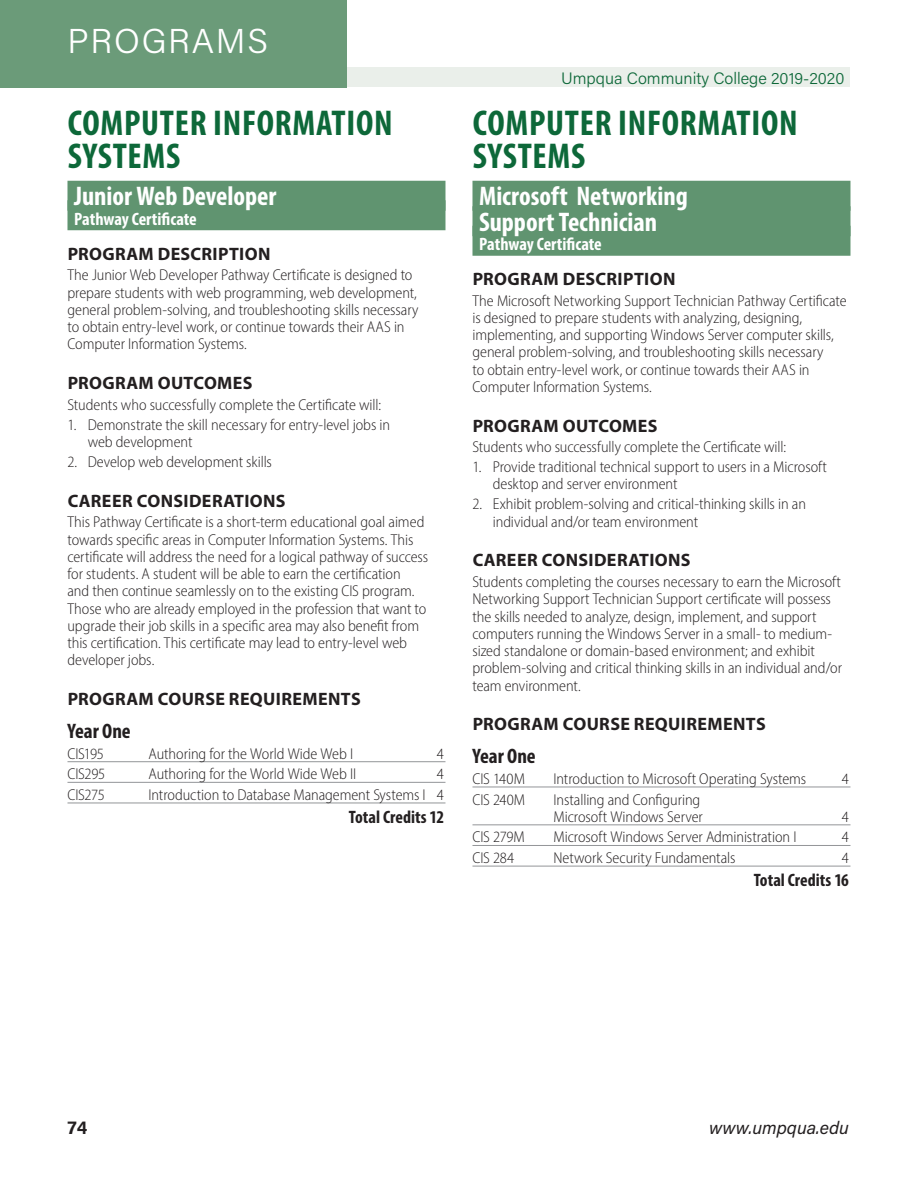
<style>
.page{position:relative;width:918px;height:1188px;background:#fff}
.page>*{position:absolute;margin:0;border:0;box-sizing:border-box;transform-origin:0 0}
.Green_CAPS_HEADS{font:700 condensed 36px/33px "Myriad Pro";letter-spacing:.02em;color:#0d6839}
.t1{font:300 34.5px "Acumin Pro";letter-spacing:.05em;color:#fff}
.Heads_white{font:700 condensed 27px "Myriad Pro";color:#fff}
.Year{font:700 condensed 21px "Myriad Pro";color:#231f20}
.Program_Description{font:700 18px "Myriad Pro";letter-spacing:.02em;color:#231f20}
.Text_white{font:700 condensed 18px "Myriad Pro";letter-spacing:-.005em;color:#fff}
.TABS_subhead{font:700 condensed 18px "Myriad Pro";color:#231f20}
.t2{font:italic 18px "Acumin Pro";color:#231f20}
.t3{font:700 18px "Acumin Pro";color:#231f20}
.t4{font:300 16.5px "Acumin Pro";color:#0d6839}
.text{font:300 semi-condensed 15.75px/17.2px "Myriad Pro";letter-spacing:-.005em;color:#231f20}
.RULES_courses{font:300 semi-condensed 15.75px/17.2px "Myriad Pro";letter-spacing:-.005em;color:#231f20}
.bulletponts{font:300 semi-condensed 15.75px/17.2px "Myriad Pro";letter-spacing:-.005em;color:#231f20}
</style>
<div class="page">
<div style="left:68px;top:68px;width:782px;height:19px;background:#eaefea"></div>
<div style="left:0;top:0;width:347px;height:87px;background:#6b9b79"></div>
<div style="left:472px;top:181px;width:378px;height:30px;background:#609470"></div>
<div style="left:472px;top:206px;width:378px;height:30px;background:#609470"></div>
<div style="left:472px;top:226px;width:378px;height:30px;background:#609470"></div>
<hr style="left:472px;top:787px;width:378px;height:1px;background:#939598">
<hr style="left:472px;top:824px;width:378px;height:1px;background:#939598">
<hr style="left:472px;top:845px;width:378px;height:1px;background:#939598">
<hr style="left:472px;top:866px;width:378px;height:1px;background:#939598">
<div style="left:67px;top:181px;width:378px;height:30px;background:#609470"></div>
<div style="left:67px;top:200px;width:378px;height:30px;background:#609470"></div>
<hr style="left:67px;top:761px;width:378px;height:1px;background:#939598">
<hr style="left:67px;top:782px;width:378px;height:1px;background:#939598">
<hr style="left:67px;top:803px;width:378px;height:1px;background:#939598">
<h2 class="t1" style="left:68px;top:18px;width:202px">PROGRAMS</h2>
<p class="Green_CAPS_HEADS" style="left:68px;top:106px;width:326px">COMPUTER INFORMATION<br>SYSTEMS</p>
<p class="Heads_white" style="left:74px;top:179px;width:204px">Junior Web Developer</p>
<p class="Text_white" style="left:74px;top:208px;width:124px">Pathway Certificate</p>
<p class="Program_Description" style="left:68px;top:242px;width:204px">PROGRAM DESCRIPTION</p>
<p class="text" style="left:67px;top:266px;width:353px">The Junior Web Developer Pathway Certificate is designed to prepare students with web programming, web development, general problem-solving, and troubleshooting skills necessary to obtain entry-level work, or continue towards their AAS in Computer Information Systems.</p>
<p class="Program_Description" style="left:68px;top:371px;width:186px">PROGRAM OUTCOMES</p>
<p class="text" style="left:67px;top:396px;width:315px">Students who successfully complete the Certificate will:</p>
<p class="bulletponts" style="left:88px;top:416px;width:304px;text-indent:-20px">1. Demonstrate the skill necessary for entry-level jobs in web development</p>
<p class="bulletponts" style="left:67px;top:453px;width:206px">2. Develop web development skills</p>
<p class="Program_Description" style="left:68px;top:489px;width:219px">CAREER CONSIDERATIONS</p>
<p class="text" style="left:67px;top:513px;width:362px">This Pathway Certificate is a short-term educational goal aimed towards specific areas in Computer Information Systems. This certificate will address the need for a logical pathway of success for students. A student will be able to earn the certification<br>and then continue seamlessly on to the existing CIS program.<br>Those who are already employed in the profession that want to upgrade their job skills in a specific area may also benefit from this certification. This certificate may lead to entry-level web developer jobs.</p>
<p class="Program_Description" style="left:68px;top:687px;width:295px">PROGRAM COURSE REQUIREMENTS</p>
<p class="Year" style="left:67px;top:718px;width:65px">Year One</p>
<p class="RULES_courses" style="left:67px;top:745px;width:38px">CIS195</p>
<p class="RULES_courses" style="left:148px;top:745px;width:206px">Authoring for the World Wide Web I</p>
<p class="RULES_courses" style="left:437px;top:745px;width:9px">4</p>
<p class="RULES_courses" style="left:67px;top:765px;width:39px">CIS295</p>
<p class="RULES_courses" style="left:148px;top:765px;width:209px">Authoring for the World Wide Web II</p>
<p class="RULES_courses" style="left:437px;top:765px;width:9px">4</p>
<p class="RULES_courses" style="left:67px;top:786px;width:39px">CIS275</p>
<p class="RULES_courses" style="left:148px;top:786px;width:297px">Introduction to Database Management Systems I 4</p>
<p class="TABS_subhead" style="left:349px;top:806px;width:97px">Total Credits 12</p>
<p class="t4" style="left:561px;top:67px;width:285px">Umpqua Community College 2019-2020</p>
<p class="Green_CAPS_HEADS" style="left:473px;top:106px;width:326px">COMPUTER INFORMATION<br>SYSTEMS</p>
<p class="Heads_white" style="left:479px;top:179px;width:210px">Microsoft Networking</p>
<p class="Heads_white" style="left:479px;top:205px;width:179px">Support Technician</p>
<p class="Text_white" style="left:479px;top:233px;width:124px">Pathway Certificate</p>
<p class="Program_Description" style="left:473px;top:267px;width:204px">PROGRAM DESCRIPTION</p>
<p class="text" style="left:472px;top:292px;width:376px">The Microsoft Networking Support Technician Pathway Certificate is designed to prepare students with analyzing, designing, implementing, and supporting Windows Server computer skills, general problem-solving, and troubleshooting skills necessary<br>to obtain entry-level work, or continue towards their AAS in Computer Information Systems.</p>
<p class="Program_Description" style="left:473px;top:414px;width:186px">PROGRAM OUTCOMES</p>
<p class="text" style="left:472px;top:438px;width:315px">Students who successfully complete the Certificate will:</p>
<p class="bulletponts" style="left:493px;top:458px;width:336px;text-indent:-20px">1. Provide traditional technical support to users in a Microsoft desktop and server environment</p>
<p class="bulletponts" style="left:493px;top:495px;width:315px;text-indent:-20px">2. Exhibit problem-solving and critical-thinking skills in an individual and/or team environment</p>
<p class="Program_Description" style="left:473px;top:549px;width:219px">CAREER CONSIDERATIONS</p>
<p class="text" style="left:472px;top:573px;width:371px">Students completing the courses necessary to earn the Microsoft Networking Support Technician Support certificate will possess the skills needed to analyze, design, implement, and support computers running the Windows Server in a small- to medium&shy;sized standalone or domain-based environment; and exhibit problem-solving and critical thinking skills in an individual and/or team environment.</p>
<p class="Program_Description" style="left:473px;top:712px;width:295px">PROGRAM COURSE REQUIREMENTS</p>
<p class="Year" style="left:472px;top:743px;width:65px">Year One</p>
<p class="RULES_courses" style="left:472px;top:770px;width:54px">CIS 140M</p>
<p class="RULES_courses" style="left:553px;top:770px;width:254px">Introduction to Microsoft Operating Systems</p>
<p class="RULES_courses" style="left:842px;top:770px;width:9px">4</p>
<p class="RULES_courses" style="left:472px;top:791px;width:54px">CIS 240M</p>
<p class="RULES_courses" style="left:553px;top:791px;width:151px">Installing and Configuring<br>Microsoft Windows Server</p>
<p class="RULES_courses" style="left:842px;top:808px;width:9px">4</p>
<p class="RULES_courses" style="left:472px;top:828px;width:54px">CIS 279M</p>
<p class="RULES_courses" style="left:553px;top:828px;width:244px">Microsoft Windows Server Administration I</p>
<p class="RULES_courses" style="left:842px;top:828px;width:9px">4</p>
<p class="RULES_courses" style="left:472px;top:849px;width:43px">CIS 284</p>
<p class="RULES_courses" style="left:553px;top:849px;width:184px">Network Security Fundamentals</p>
<p class="RULES_courses" style="left:842px;top:849px;width:9px">4</p>
<p class="TABS_subhead" style="left:754px;top:869px;width:97px">Total Credits 16</p>
<p class="t3" style="left:68px;top:1115px;width:21px">74</p>
<p class="t2" style="left:709px;top:1115px;width:141px">www.umpqua.edu</p>
</div>
